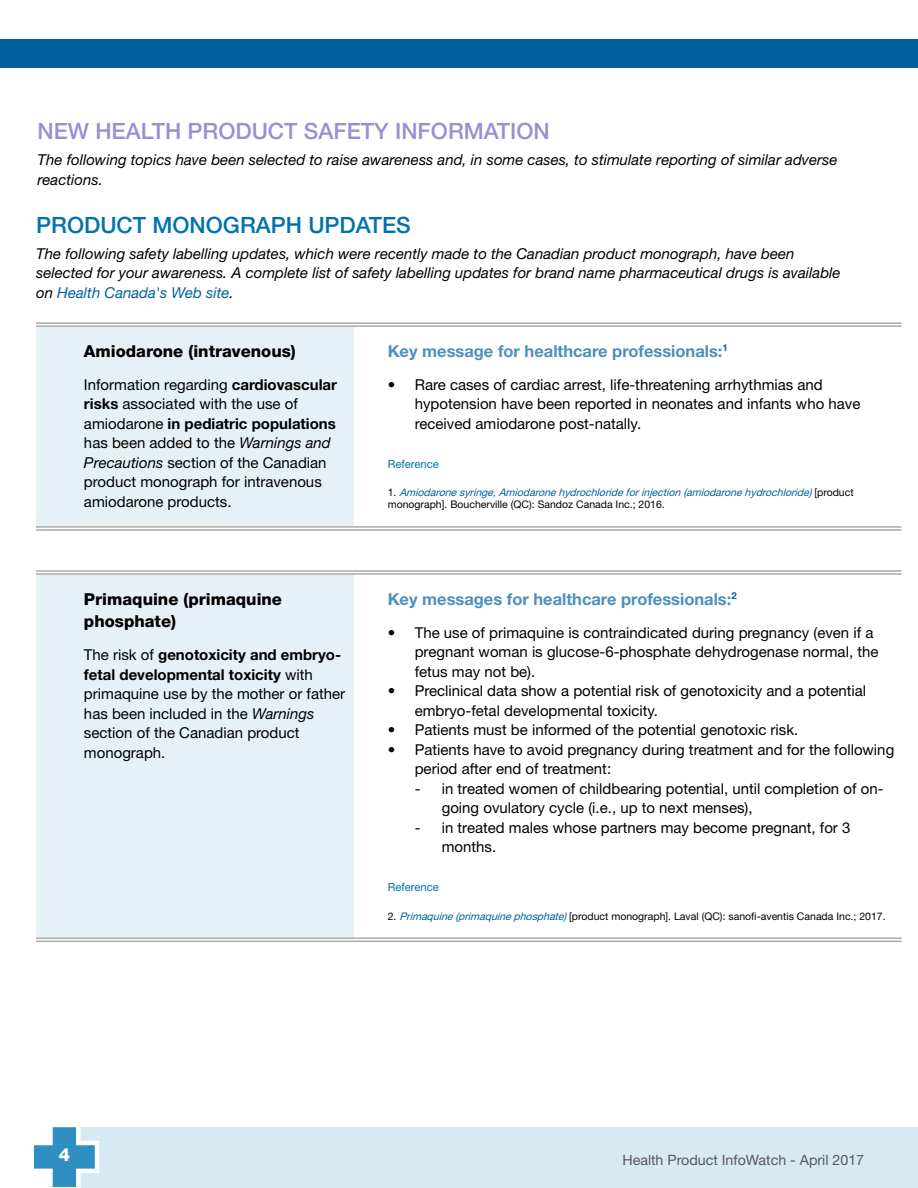
<style>
.page{position:relative;width:918px;height:1188px;background:#fff}
.page>*{position:absolute;margin:0;border:0;box-sizing:border-box;transform-origin:0 0}
.Text_-_Title_level_1{font:500 22.5px "Helvetica Neue LT Std";color:#9d8ed3}
.Text_-_Title_level_1-2{font:500 22.5px "Helvetica Neue LT Std";color:#0073ae}
.t1{font:800 18px "Helvetica Neue LT Std";color:#fff}
.Text_-_Body{font:700 16.5px "Helvetica Neue LT Std";color:#4d90ba}
.Recap_-_Product{font:800 16.5px/22.5px "Helvetica Neue LT Std";color:#000}
.Text_-_Body-2{font:15px/19.5px "Helvetica Neue LT Std";color:#000}
.Text_-_Body_-_column{font:italic 15px/19.5px "Helvetica Neue LT Std";color:#000}
.t2{font:14.25px "Helvetica Neue LT Std";color:#58595b}
.Reference_Title{font:11.25px "Helvetica Neue LT Std";color:#0073ae}
.Text_-_Body-3{font:italic 10.5px/12px "Helvetica Neue LT Std";color:#00609c}
.Text_-_Body-4{font:10.5px "Helvetica Neue LT Std";color:#000}
.s1{color:#00609c}
.s2{font-weight:700}
.s3{font-style:italic}
.s4{font-style:normal;color:#000}
.s5{font-style:italic;color:#00609c}
</style>
<div class="page">
<div style="left:64px;top:1127px;width:854px;height:61px;background:#d7eaf3"></div>
<svg style="left:33px;top:1127px;width:67px;height:61px"></svg>
<div style="left:0;top:39px;width:918px;height:29px;background:#00609c"></div>
<div style="left:37px;top:325px;width:317px;height:203px;background:#e6f1f7"></div>
<hr style="left:36px;top:322px;width:318px;height:2px;background:#aaaba6">
<hr style="left:36px;top:325px;width:318px;height:2px;background:#aaaba6">
<hr style="left:354px;top:322px;width:547px;height:2px;background:#aaaba6">
<hr style="left:354px;top:325px;width:547px;height:2px;background:#aaaba6">
<hr style="left:36px;top:526px;width:318px;height:2px;background:#aaaba6">
<hr style="left:36px;top:529px;width:318px;height:2px;background:#aaaba6">
<hr style="left:354px;top:526px;width:547px;height:2px;background:#aaaba6">
<hr style="left:354px;top:529px;width:547px;height:2px;background:#aaaba6">
<div style="left:37px;top:572px;width:317px;height:368px;background:#e6f1f7"></div>
<div style="left:36px;top:570px;width:318px;height:5px;background:#fff"></div>
<svg style="left:36px;top:939px;width:318px;height:2px"></svg>
<svg style="left:354px;top:940px;width:547px;height:1px"></svg>
<hr style="left:36px;top:570px;width:318px;height:2px;background:#aaaba6">
<hr style="left:36px;top:573px;width:318px;height:2px;background:#aaaba6">
<hr style="left:354px;top:570px;width:547px;height:2px;background:#aaaba6">
<hr style="left:354px;top:573px;width:547px;height:2px;background:#aaaba6">
<hr style="left:36px;top:938px;width:318px;height:1px;background:#aaaba6">
<hr style="left:36px;top:941px;width:318px;height:1px;background:#aaaba6">
<hr style="left:354px;top:938px;width:547px;height:1px;background:#aaaba6">
<hr style="left:354px;top:941px;width:547px;height:1px;background:#aaaba6">
<p class="Text_-_Title_level_1" style="left:37px;top:118px;width:514px">NEW HEALTH PRODUCT SAFETY INFORMATION</p>
<p class="Text_-_Body_-_column" style="left:37px;top:150px;width:801px">The following topics have been selected to raise awareness and, in some cases, to stimulate reporting of similar adverse reactions.</p>
<p class="Text_-_Title_level_1-2" style="left:36px;top:211px;width:376px">PRODUCT MONOGRAPH UPDATES</p>
<p class="Text_-_Body_-_column" style="left:36px;top:244px;width:806px">The following safety labelling updates, which were recently made to the Canadian product monograph, have been selected for your awareness. A complete list of safety labelling updates for brand name pharmaceutical drugs is available on <span class="s1">Health Canada's Web site</span>.</p>
<p class="Recap_-_Product" style="left:84px;top:340px;width:213px">Amiodarone (intravenous)</p>
<p class="Text_-_Body-2" style="left:84px;top:374px;width:255px">Information regarding <span class="s2">cardiovascular risks</span> associated with the use of amiodarone <span class="s2">in pediatric populations </span>has been added to the <span class="s3">Warnings and Precautions</span> section of the Canadian product monograph for intravenous amiodarone products.</p>
<p class="Recap_-_Product" style="left:84px;top:587px;width:200px">Primaquine (primaquine phosphate)</p>
<p class="Text_-_Body-2" style="left:84px;top:645px;width:263px">The risk of <span class="s2">genotoxicity and embryo&shy;fetal developmental toxicity</span> with primaquine use by the mother or father has been included in the <span class="s3">Warnings </span>section of the Canadian product monograph.</p>
<p class="Text_-_Body" style="left:388px;top:341px;width:342px">Key message for healthcare professionals:<sup>1</sup></p>
<p class="Text_-_Body-2" style="left:415px;top:374px;width:447px;text-indent:-27px">• Rare cases of cardiac arrest, life-threatening arrhythmias and hypotension have been reported in neonates and infants who have received amiodarone post-natally.</p>
<p class="Reference_Title" style="left:388px;top:457px;width:53px">Reference</p>
<p class="Text_-_Body-3" style="left:388px;top:486px;width:467px"><span class="s4">1 .</span> Amiodaronesyringe,Amiodaronehydrochlorideforinjection (amiodaronehydrochloride) <span class="s4">[ p r o d u c t monograph]. Boucherville (QC): Sandoz Canada Inc.; 2016.</span></p>
<p class="Text_-_Body" style="left:388px;top:588px;width:351px">Key messages for healthcare professionals:<sup>2</sup></p>
<p class="Text_-_Body-2" style="left:415px;top:622px;width:465px;text-indent:-27px">• The use of primaquine is contraindicated during pregnancy (even if a pregnant woman is glucose-6-phosphate dehydrogenase normal, the fetus may not be).</p>
<p class="Text_-_Body-2" style="left:415px;top:681px;width:453px;text-indent:-27px">• Preclinical data show a potential risk of genotoxicity and a potential embryo-fetal developmental toxicity.</p>
<p class="Text_-_Body-2" style="left:388px;top:720px;width:412px">• Patients must be informed of the potential genotoxic risk.</p>
<p class="Text_-_Body-2" style="left:415px;top:739px;width:481px;text-indent:-27px">• Patients have to avoid pregnancy during treatment and for the following period after end of treatment:</p>
<p class="Text_-_Body-2" style="left:442px;top:778px;width:443px;text-indent:-27px">- in treated women of childbearing potential, until completion of on&shy;going ovulatory cycle (i.e., up to next menses),</p>
<p class="Text_-_Body-2" style="left:442px;top:817px;width:410px;text-indent:-27px">- in treated males whose partners may become pregnant, for 3 months.</p>
<p class="Reference_Title" style="left:388px;top:880px;width:53px">Reference</p>
<p class="Text_-_Body-4" style="left:388px;top:910px;width:499px">2. <span class="s5">Primaquine(primaquinephosphate)</span> [product monograph]. Laval (QC): sanofi-aventis Canada Inc.; 2017.</p>
<p class="t1" style="left:59px;top:1144px;width:13px">4</p>
<p class="t2" style="left:622px;top:1152px;width:243px">Health Product InfoWatch - April 2017</p>
</div>
